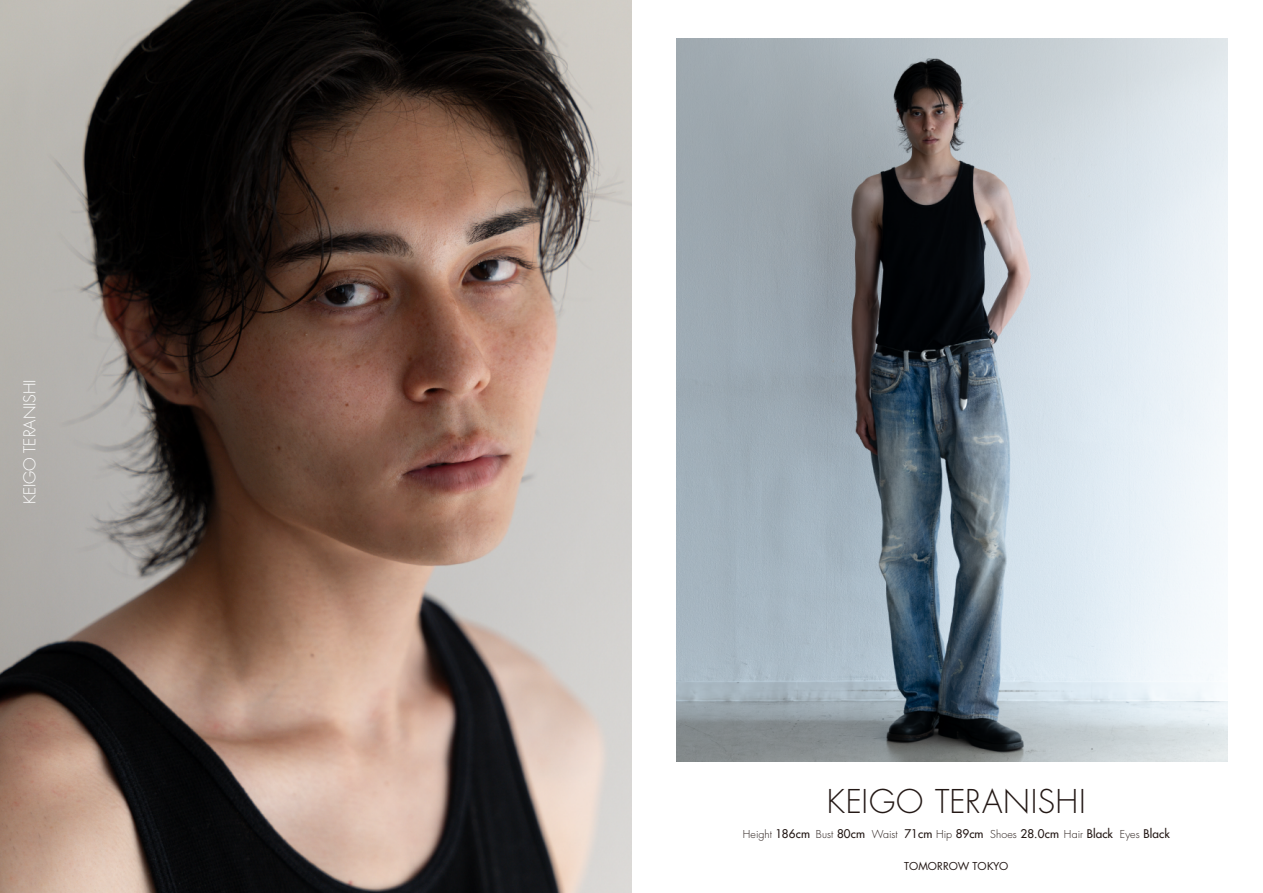
<style>
.page{position:relative;width:1263px;height:893px;background:#fff}
.page>*{position:absolute;margin:0;border:0;box-sizing:border-box;transform-origin:0 0}
.t1{font:300 31.95px "Futura LT Pro";letter-spacing:.02em;color:#231815}
.t2{font:300 15.9px "Futura LT Pro";color:#fff}
.t3{font:500 11.7px "Futura LT Pro";letter-spacing:.005em;color:#231815}
.t4{font:10.65px "Futura LT Pro";color:#231815}
.s1{font-weight:300;font-size:10.65px}
</style>
<div class="page">
<img style="left:676px;top:38px;width:552px;height:723px">
<img style="left:0;top:0;width:631px;height:893px">
<h2 class="t2" style="left:19px;top:504px;width:127px;rotate:-90deg">KEIGO TERANISHI</h2>
<h1 class="t1" style="left:827px;top:780px;width:260px">KEIGO TERANISHI</h1>
<p class="t3" style="left:743px;top:825px;width:428px"><span class="s1">Height</span> 186cm <span class="s1">Bust</span> 80cm <span class="s1">Waist</span> 71cm <span class="s1">Hip</span> 89cm <span class="s1">Shoes</span> 28.0cm <span class="s1">Hair</span> Black <span class="s1">Eyes</span> Black</p>
<p class="t4" style="left:904px;top:858px;width:106px">TOMORROW TOKYO</p>
</div>
